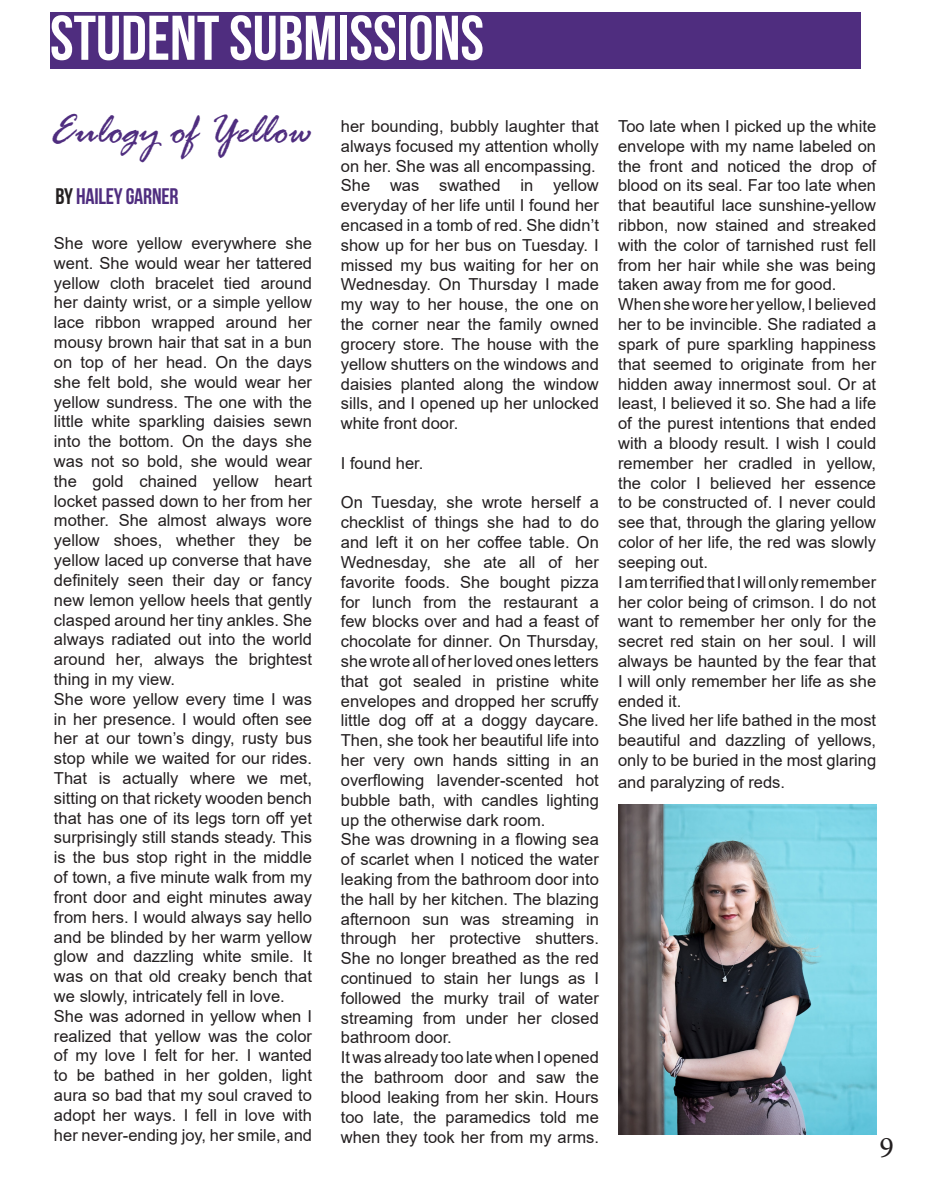
<style>
.page{position:relative;width:929px;height:1188px;background:#fff}
.page>*{position:absolute;margin:0;border:0;box-sizing:border-box;transform-origin:0 0}
.t1{font:63px "Bebas Neue";color:#fff}
.t2{font:italic 45px "Rage";letter-spacing:-.01em;color:#4f2d7f}
.t3{font:30px "Minion Pro";color:#231f20}
.t4{font:22.5px "Bebas Neue";letter-spacing:-.01em;color:#4f2d7f}
.t5{font:16.5px/19.8px "Arial";color:#231f20;text-align:justify}
.s1{color:#231f20}
</style>
<div class="page">
<div style="left:50px;top:13px;width:811px;height:56px;background:#4f2d7f"></div>
<img style="left:618px;top:804px;width:258px;height:330px">
<p class="t1" style="left:50px;top:3px;width:435px">STUDENT SUBMISSIONS</p>
<p class="t2" style="left:50px;top:105px;width:265px">Eulogy of Yellow</p>
<p class="t4" style="left:55px;top:184px;width:125px"><span class="s1">BY</span> HAILEY GARNER</p>
<p class="t5" style="left:54px;top:233px;width:260px">She wore yellow everywhere she went. She would wear her tattered yellow cloth bracelet tied around her dainty wrist, or a simple yellow lace ribbon wrapped around her mousy brown hair that sat in a bun on top of her head. On the days she felt bold, she would wear her yellow sundress. The one with the little white sparkling daisies sewn into the bottom. On the days she was not so bold, she would wear the gold chained yellow heart locket passed down to her from her mother. She almost always wore yellow shoes, whether they be yellow laced up converse that have definitely seen their day or fancy new lemon yellow heels that gently clasped around her tiny ankles. She always radiated out into the world around her, always the brightest thing in my view.</p>
<p class="t5" style="left:54px;top:688px;width:260px">She wore yellow every time I was in her presence. I would often see her at our town’s dingy, rusty bus stop while we waited for our rides.<br>That is actually where we met, sitting on that rickety wooden bench that has one of its legs torn off yet surprisingly still stands steady. This is the bus stop right in the middle of town, a five minute walk from my front door and eight minutes away from hers. I would always say hello and be blinded by her warm yellow glow and dazzling white smile. It was on that old creaky bench that we slowly, intricately fell in love.</p>
<p class="t5" style="left:54px;top:1005px;width:260px">She was adorned in yellow when I realized that yellow was the color of my love I felt for her. I wanted to be bathed in her golden, light aura so bad that my soul craved to adopt her ways. I fell in love with her never-ending joy, her smile, and</p>
<p class="t5" style="left:341px;top:116px;width:259px">her bounding, bubbly laughter that always focused my attention wholly on her. She was all encompassing.</p>
<p class="t5" style="left:341px;top:175px;width:260px">She was swathed in yellow everyday of her life until I found her encased in a tomb of red. She didn’t show up for her bus on Tuesday. I missed my bus waiting for her on Wednesday. On Thursday I made my way to her house, the one on the corner near the family owned grocery store. The house with the yellow shutters on the windows and daisies planted along the window sills, and I opened up her unlocked white front door.</p>
<p class="t5" style="left:341px;top:453px;width:84px">I found her.</p>
<p class="t5" style="left:341px;top:492px;width:260px">On Tuesday, she wrote herself a checklist of things she had to do and left it on her coffee table. On Wednesday, she ate all of her favorite foods. She bought pizza for lunch from the restaurant a few blocks over and had a feast of chocolate for dinner. On Thursday, she wrote all of her loved ones letters that got sealed in pristine white envelopes and dropped her scruffy little dog off at a doggy daycare.<br>Then, she took her beautiful life into her very own hands sitting in an overflowing lavender-scented hot bubble bath, with candles lighting up the otherwise dark room.</p>
<p class="t5" style="left:341px;top:829px;width:260px">She was drowning in a flowing sea of scarlet when I noticed the water leaking from the bathroom door into the hall by her kitchen. The blazing afternoon sun was streaming in through her protective shutters.<br>She no longer breathed as the red continued to stain her lungs as I followed the murky trail of water streaming from under her closed bathroom door.</p>
<p class="t5" style="left:341px;top:1047px;width:260px">It was already too late when I opened the bathroom door and saw the blood leaking from her skin. Hours too late, the paramedics told me when they took her from my arms.</p>
<p class="t5" style="left:618px;top:116px;width:259px">Too late when I picked up the white envelope with my name labeled on the front and noticed the drop of blood on its seal. Far too late when that beautiful lace sunshine-yellow ribbon, now stained and streaked with the color of tarnished rust fell from her hair while she was being taken away from me for good.</p>
<p class="t5" style="left:618px;top:294px;width:260px">When she wore her yellow, I believed her to be invincible. She radiated a spark of pure sparkling happiness that seemed to originate from her hidden away innermost soul. Or at least, I believed it so. She had a life of the purest intentions that ended with a bloody result. I wish I could remember her cradled in yellow, the color I believed her essence to be constructed of. I never could see that, through the glaring yellow color of her life, the red was slowly seeping out.</p>
<p class="t5" style="left:618px;top:571px;width:260px">I am terrified that I will only remember her color being of crimson. I do not want to remember her only for the secret red stain on her soul. I will always be haunted by the fear that I will only remember her life as she ended it.</p>
<p class="t5" style="left:618px;top:710px;width:260px">She lived her life bathed in the most beautiful and dazzling of yellows, only to be buried in the most glaring</p>
<p class="t5" style="left:618px;top:771px;width:168px">and paralyzing of reds.</p>
<p class="t3" style="left:879px;top:1126px;width:16px">9</p>
</div>
